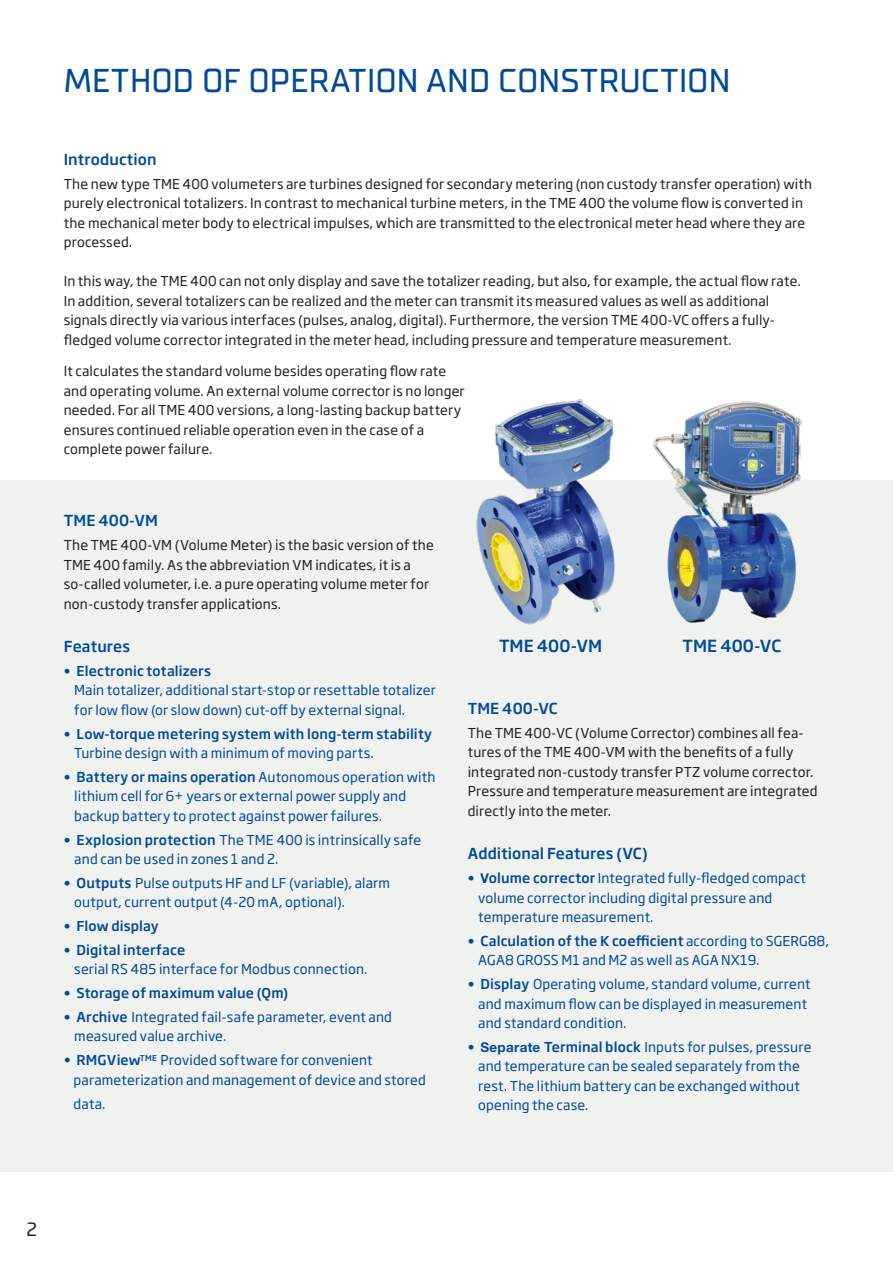
<style>
.page{position:relative;width:893px;height:1263px;background:#fff}
.page>*{position:absolute;margin:0;border:0;box-sizing:border-box;transform-origin:0 0}
._01__Headline_blue{font:500 33px "TT Supermolot Neue";letter-spacing:-.005em;color:#024a97}
.t1{font:18px "Soho Gothic Std";color:#231f20}
._03__Subline_blue{font:500 16.5px "Soho Gothic Pro";letter-spacing:.005em;color:#024a97}
._03__Subline_blue-2{font:500 15px "Soho Gothic Pro";letter-spacing:.01em;color:#024a97}
._04__Copy_black{font:13.5px/19.5px "Soho Gothic Std";letter-spacing:.01em;color:#231f20}
._05__Aufzählung_blue{font:13.5px/19.5px "Soho Gothic Std";letter-spacing:.01em;color:#024a97}
._05__Aufzählung_blue-2{font:500 13.5px/19.5px "Soho Gothic Pro";letter-spacing:.01em;color:#024a97}
.s1{font-family:"Helvetica Neue LT Std";font-weight:700}
.s2{font-family:"Soho Gothic Pro";font-weight:500}
.s3{font-family:"Soho Gothic Std";font-weight:400}
</style>
<div class="page">
<div style="left:0;top:480px;width:893px;height:691px;background:#eff2ee"></div>
<img style="left:476px;top:399px;width:139px;height:226px">
<img style="left:653px;top:401px;width:149px;height:222px">
<p class="_01__Headline_blue" style="left:64px;top:61px;width:668px">METHOD OF OPERATION AND CONSTRUCTION</p>
<p class="_03__Subline_blue-2" style="left:64px;top:148px;width:94px">Introduction</p>
<p class="_04__Copy_black" style="left:64px;top:174px;width:750px">The new type TME 400 volumeters are turbines designed for secondary metering (non custody transfer operation) with purely electronical totalizers. In contrast to mechanical turbine meters, in the TME 400 the volume flow is converted in the mechanical meter body to electrical impulses, which are transmitted to the electronical meter head where they are processed.</p>
<p class="_04__Copy_black" style="left:64px;top:272px;width:738px">In this way, the TME 400 can not only display and save the totalizer reading, but also, for example, the actual flow rate.<br>In addition, several totalizers can be realized and the meter can transmit its measured values as well as additional signals directly via various interfaces (pulses, analog, digital). Furthermore, the version TME 400-VC offers a fully&shy;fledged volume corrector integrated in the meter head, including pressure and temperature measurement.</p>
<p class="_04__Copy_black" style="left:64px;top:362px;width:402px">It calculates the standard volume besides operating flow rate and operating volume. An external volume corrector is no longer needed. For all TME 400 versions, a long-lasting backup battery ensures continued reliable operation even in the case of a complete power failure.</p>
<p class="_03__Subline_blue-2" style="left:64px;top:509px;width:96px">TME 400-VM</p>
<p class="_04__Copy_black" style="left:64px;top:536px;width:372px">The TME 400-VM (Volume Meter) is the basic version of the TME 400 family. As the abbreviation VM indicates, it is a so-called volumeter, i.e. a pure operating volume meter for non-custody transfer applications.</p>
<p class="_03__Subline_blue-2" style="left:64px;top:635px;width:68px">Features</p>
<p class="_05__Aufzählung_blue" style="left:74px;top:661px;width:363px;text-indent:-11px"><span class="s1">•</span> <span class="s2">Electronic totalizers<br></span>Main totalizer, additional start-stop or resettable totalizer for low flow (or slow down) cut-off by external signal.</p>
<p class="_05__Aufzählung_blue-2" style="left:74px;top:723px;width:359px;text-indent:-11px"><span class="s1">•</span> Low-torque metering system with long-term stability<br><span class="s3">Turbine design with a minimum of moving parts.</span></p>
<p class="_05__Aufzählung_blue" style="left:74px;top:767px;width:363px;text-indent:-11px"><span class="s1">•</span> <span class="s2">Battery or mains operation</span> Autonomous operation with lithium cell for 6+ years or external power supply and backup battery to protect against power failures.</p>
<p class="_05__Aufzählung_blue" style="left:74px;top:830px;width:349px;text-indent:-11px"><span class="s1">•</span> <span class="s2">Explosion protection</span> The TME 400 is intrinsically safe and can be used in zones 1 and 2.</p>
<p class="_05__Aufzählung_blue" style="left:74px;top:873px;width:317px;text-indent:-11px"><span class="s1">•</span> <span class="s2">Outputs</span> Pulse outputs HF and LF (variable), alarm output, current output (4-20 mA, optional).</p>
<p class="_05__Aufzählung_blue-2" style="left:64px;top:915px;width:97px"><span class="s1">•</span> Flow display</p>
<p class="_05__Aufzählung_blue" style="left:74px;top:940px;width:295px;text-indent:-11px"><span class="s1">•</span> <span class="s2">Digital interface<br></span>serial RS 485 interface for Modbus connection.</p>
<p class="_05__Aufzählung_blue-2" style="left:64px;top:982px;width:226px"><span class="s1">•</span> Storage of maximum value (Qm)</p>
<p class="_05__Aufzählung_blue" style="left:74px;top:1007px;width:319px;text-indent:-11px"><span class="s1">•</span> <span class="s2">Archive</span> Integrated fail-safe parameter, event and measured value archive.</p>
<p class="_05__Aufzählung_blue" style="left:74px;top:1051px;width:354px;text-indent:-10px">• <span class="s2">RMGView</span><sup>TME</sup> Provided software for convenient parameterization and management of device and stored</p>
<p class="_05__Aufzählung_blue" style="left:74px;top:1094px;width:34px">data.</p>
<p class="_03__Subline_blue" style="left:499px;top:633px;width:105px">TME 400-VM</p>
<p class="_03__Subline_blue" style="left:682px;top:633px;width:100px">TME 400-VC</p>
<p class="_03__Subline_blue-2" style="left:468px;top:697px;width:92px">TME 400-VC</p>
<p class="_04__Copy_black" style="left:468px;top:723px;width:351px">The TME 400-VC (Volume Corrector) combines all fea&shy;tures of the TME 400-VM with the benefits of a fully integrated non-custody transfer PTZ volume corrector.<br>Pressure and temperature measurement are integrated directly into the meter.</p>
<p class="_03__Subline_blue-2" style="left:468px;top:842px;width:182px">Additional Features (VC)</p>
<p class="_05__Aufzählung_blue" style="left:478px;top:869px;width:329px;text-indent:-11px"><span class="s1">• V</span><span class="s2">olume corrector</span> Integrated fully-fledged compact volume corrector including digital pressure and temperature measurement.</p>
<p class="_05__Aufzählung_blue" style="left:478px;top:931px;width:352px;text-indent:-11px"><span class="s1">•</span> <span class="s2">Calculation of the K coefficient</span> according to SGERG88,<br>AGA8 GROSS M1 and M2 as well as AGA NX19.</p>
<p class="_05__Aufzählung_blue" style="left:478px;top:975px;width:334px;text-indent:-11px"><span class="s1">•</span> <span class="s2">Display</span> Operating volume, standard volume, current and maximum flow can be displayed in measurement and standard condition.</p>
<p class="_05__Aufzählung_blue" style="left:478px;top:1037px;width:335px;text-indent:-11px"><span class="s1">• Separate</span> <span class="s2">Terminal block</span> Inputs for pulses, pressure and temperature can be sealed separately from the rest. The lithium battery can be exchanged without opening the case.</p>
<h2 class="t1" style="left:27px;top:1218px;width:12px">2</h2>
</div>
